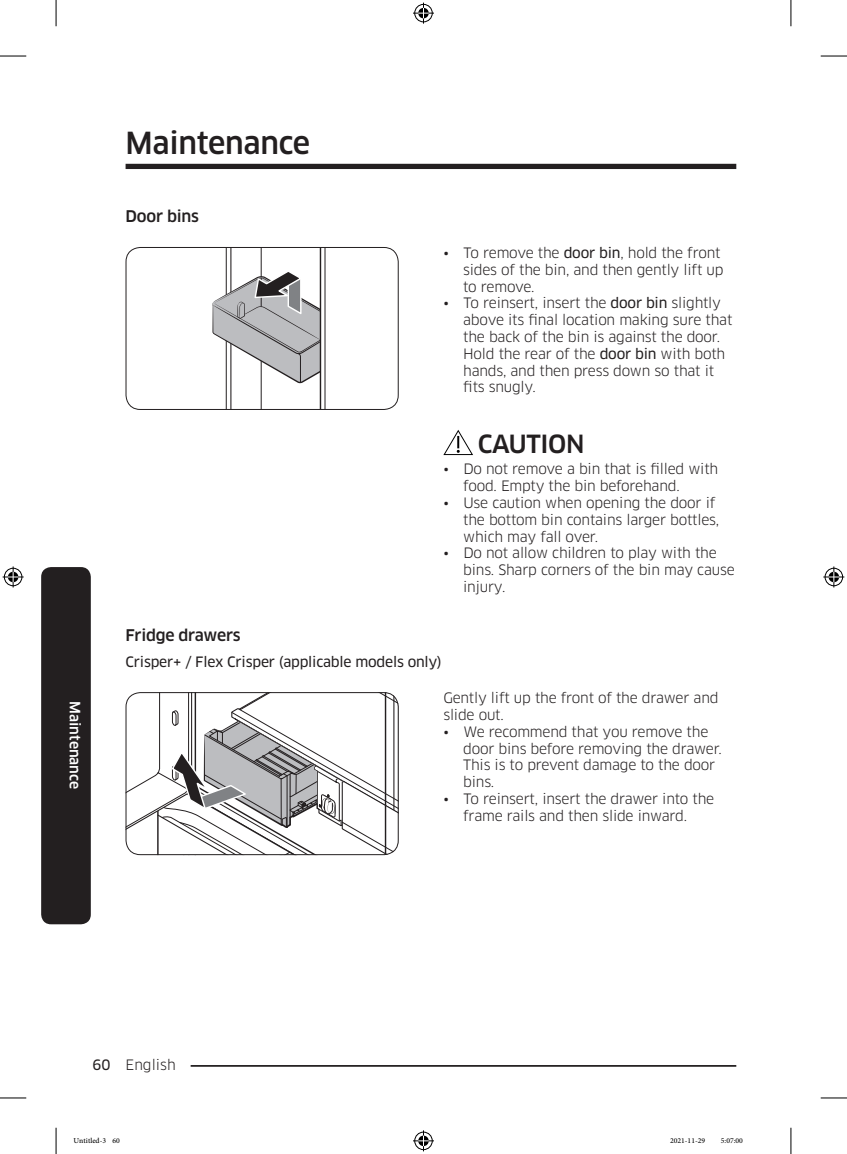
<style>
.page{position:relative;width:847px;height:1154px;background:#fff}
.page>*{position:absolute;margin:0;border:0;box-sizing:border-box;transform-origin:0 0}
.t1{font:500 29.75px "Samsung Clan Pro";letter-spacing:-.01em;color:#231f20}
.DL_DT_Icon__USPL{font:500 24.5px "Samsung Clan Pro";letter-spacing:-.015em;color:#231f20}
.t2{font:500 15.75px "Samsung Clan Pro";letter-spacing:-.015em;color:#231f20}
.t3{font:14px/16.8px "Samsung Clan Pro";letter-spacing:-.015em;color:#231f20}
.t4{font:14px "Samsung Clan Pro News";letter-spacing:-.015em;color:#231f20}
.Sidebar{font:500 14px "Samsung Clan Pro";color:#fff}
.t5{font:10.5px "Adobe Arabic";color:#000}
.s1{font-family:"Samsung Clan Pro News"}
</style>
<div class="page">
<div style="left:125px;top:164px;width:611px;height:5px;background:#231f20"></div>
<hr style="left:125px;top:1065px;width:611px;height:2px;background:#231f20">
<div style="left:111px;top:1055px;width:79px;height:17px;background:#fff"></div>
<div style="left:41px;top:567px;width:50px;height:357px;background:#231f20;border-radius:10px"></div>
<svg style="left:212px;top:247px;width:186px;height:163px"></svg>
<hr style="left:324px;top:247px;width:1px;height:163px;background:#231f20">
<div style="left:125px;top:247px;width:273px;height:163px;border:1px solid #231f20;border-radius:14px"></div>
<svg style="left:443px;top:430px;width:30px;height:25px"></svg>
<svg style="left:127px;top:692px;width:271px;height:163px"></svg>
<div style="left:125px;top:692px;width:273px;height:163px;border:1px solid #231f20;border-radius:14px"></div>
<svg style="left:0;top:56px;width:26px;height:1px"></svg>
<svg style="left:820px;top:56px;width:26px;height:1px"></svg>
<svg style="left:0;top:1097px;width:26px;height:1px"></svg>
<svg style="left:820px;top:1097px;width:26px;height:1px"></svg>
<svg style="left:56px;top:0;width:1px;height:26px"></svg>
<svg style="left:56px;top:1128px;width:1px;height:26px"></svg>
<svg style="left:790px;top:0;width:1px;height:26px"></svg>
<svg style="left:790px;top:1128px;width:1px;height:26px"></svg>
<svg style="left:413px;top:3px;width:21px;height:21px"></svg>
<svg style="left:413px;top:1130px;width:21px;height:21px"></svg>
<svg style="left:3px;top:566px;width:21px;height:21px"></svg>
<svg style="left:823px;top:566px;width:21px;height:21px"></svg>
<h1 class="t1" style="left:125px;top:125px;width:186px">Maintenance</h1>
<h3 class="t2" style="left:125px;top:207px;width:75px">Door bins</h3>
<p class="t3" style="left:463px;top:244px;width:262px;text-indent:-20px">• To remove the <span class="s1">door bin</span>, hold the front sides of the bin, and then gently lift up to remove.</p>
<p class="t3" style="left:463px;top:295px;width:270px;text-indent:-20px">• To reinsert, insert the <span class="s1">door bin</span> slightly above its final location making sure that the back of the bin is against the door.<br>Hold the rear of the <span class="s1">door bin</span> with both hands, and then press down so that it fits snugly.</p>
<p class="DL_DT_Icon__USPL" style="left:477px;top:429px;width:108px">CAUTION</p>
<p class="t3" style="left:463px;top:461px;width:256px;text-indent:-20px">• Do not remove a bin that is filled with food. Empty the bin beforehand.</p>
<p class="t3" style="left:463px;top:494px;width:257px;text-indent:-20px">• Use caution when opening the door if the bottom bin contains larger bottles, which may fall over.</p>
<p class="t3" style="left:463px;top:545px;width:273px;text-indent:-20px">• Do not allow children to play with the bins. Sharp corners of the bin may cause injury.</p>
<p class="Sidebar" style="left:83px;top:701px;width:90px;rotate:90deg">Maintenance</p>
<h3 class="t2" style="left:125px;top:625px;width:117px">Fridge drawers</h3>
<h4 class="t4" style="left:125px;top:654px;width:318px">Crisper+ / Flex Crisper (applicable models only)</h4>
<p class="t3" style="left:443px;top:690px;width:276px">Gently lift up the front of the drawer and slide out.</p>
<p class="t3" style="left:463px;top:723px;width:260px;text-indent:-20px">• We recommend that you remove the door bins before removing the drawer.<br>This is to prevent damage to the door bins.</p>
<p class="t3" style="left:443px;top:790px;width:272px;text-align:center">• To reinsert, insert the drawer into the frame rails and then slide inward.</p>
<p class="t3" style="left:92px;top:1056px;width:85px"><span class="s1">60</span> English</p>
<p class="t5" style="left:74px;top:1133px;width:48px">Untitled-3 60</p>
<p class="t5" style="left:669px;top:1133px;width:37px">2021-11-29</p>
<p class="t5" style="left:720px;top:1133px;width:24px">5:07:00</p>
</div>
